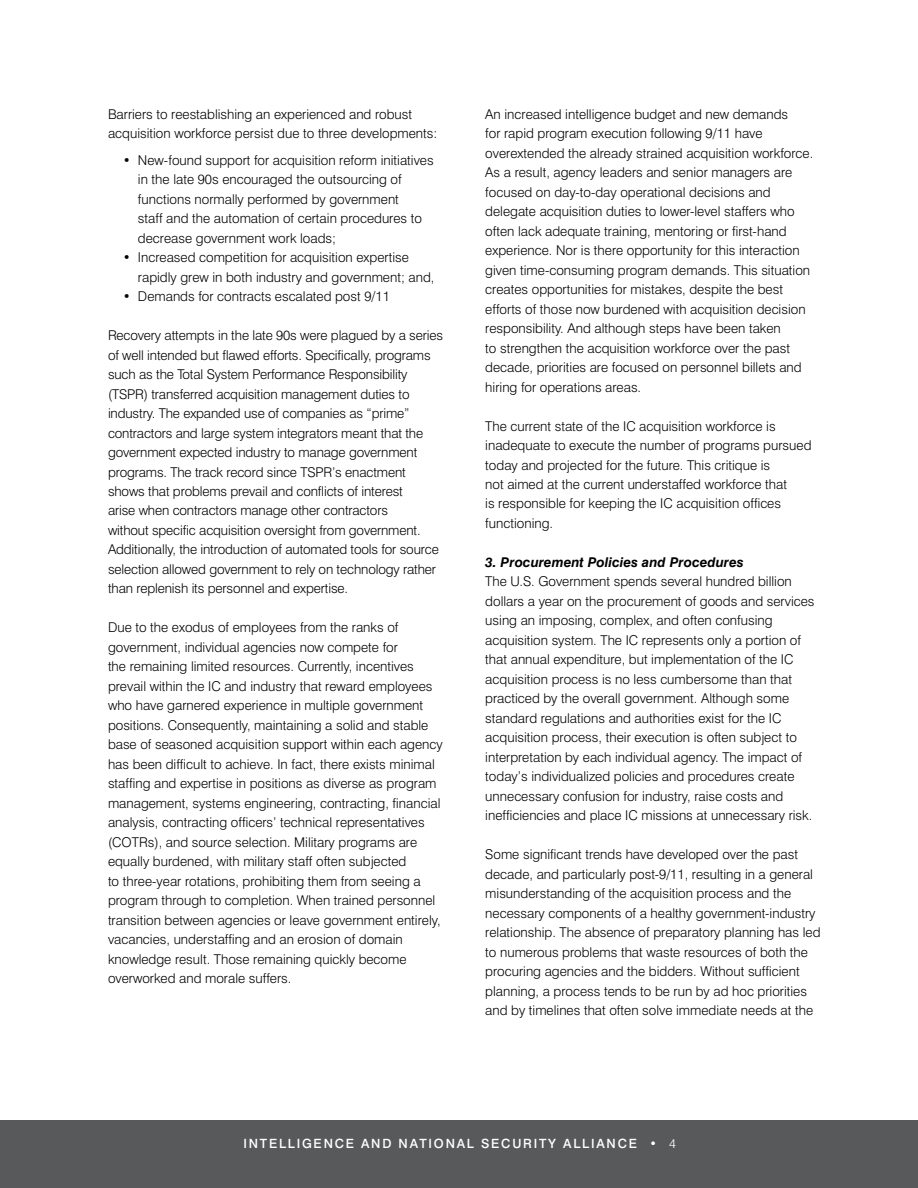
<style>
.page{position:relative;width:918px;height:1188px;background:#fff}
.page>*{position:absolute;margin:0;border:0;box-sizing:border-box;transform-origin:0 0}
.t1{font:300 13.5px/19.5px "Swiss 721 BT";color:#000}
.t2{font:italic 700 13.5px "Swiss 721 BT";color:#000}
.t3{font:500 12.75px "Swiss 721 BT";letter-spacing:.14em;color:#fff}
.s1{font-weight:300}
</style>
<div class="page">
<div style="left:0;top:1120px;width:918px;height:68px;background:#58595b"></div>
<p class="t1" style="left:108px;top:104px;width:331px">Barriers to reestablishing an experienced and robust acquisition workforce persist due to three developments:</p>
<p class="t1" style="left:138px;top:150px;width:297px;text-indent:-15px">• New-found support for acquisition reform initiatives in the late 90s encouraged the outsourcing of functions normally performed by government<br>staff and the automation of certain procedures to decrease government work loads;</p>
<p class="t1" style="left:138px;top:247px;width:298px;text-indent:-15px">• Increased competition for acquisition expertise rapidly grew in both industry and government; and,</p>
<p class="t1" style="left:123px;top:286px;width:268px">• Demands for contracts escalated post 9/11</p>
<p class="t1" style="left:108px;top:325px;width:337px">Recovery attempts in the late 90s were plagued by a series of well intended but flawed efforts. Specifically, programs such as the Total System Performance Responsibility (TSPR) transferred acquisition management duties to industry. The expanded use of companies as “prime” contractors and large system integrators meant that the government expected industry to manage government programs. The track record since TSPR’s enactment shows that problems prevail and conflicts of interest<br>arise when contractors manage other contractors<br>without specific acquisition oversight from government.<br>Additionally, the introduction of automated tools for source selection allowed government to rely on technology rather than replenish its personnel and expertise.</p>
<p class="t1" style="left:108px;top:618px;width:336px">Due to the exodus of employees from the ranks of government, individual agencies now compete for<br>the remaining limited resources. Currently, incentives prevail within the IC and industry that reward employees who have garnered experience in multiple government positions. Consequently, maintaining a solid and stable base of seasoned acquisition support within each agency has been difficult to achieve. In fact, there exists minimal staffing and expertise in positions as diverse as program management, systems engineering, contracting, financial analysis, contracting officers’ technical representatives (COTRs), and source selection. Military programs are equally burdened, with military staff often subjected<br>to three-year rotations, prohibiting them from seeing a program through to completion. When trained personnel transition between agencies or leave government entirely, vacancies, understaffing and an erosion of domain knowledge result. Those remaining quickly become overworked and morale suffers.</p>
<p class="t1" style="left:485px;top:104px;width:329px">An increased intelligence budget and new demands<br>for rapid program execution following 9/11 have overextended the already strained acquisition workforce.<br>As a result, agency leaders and senior managers are focused on day-to-day operational decisions and delegate acquisition duties to lower-level staffers who often lack adequate training, mentoring or first-hand experience. Nor is there opportunity for this interaction given time-consuming program demands. This situation creates opportunities for mistakes, despite the best efforts of those now burdened with acquisition decision responsibility. And although steps have been taken<br>to strengthen the acquisition workforce over the past decade, priorities are focused on personnel billets and hiring for operations areas.</p>
<p class="t1" style="left:485px;top:416px;width:328px">The current state of the IC acquisition workforce is inadequate to execute the number of programs pursued today and projected for the future. This critique is<br>not aimed at the current understaffed workforce that<br>is responsible for keeping the IC acquisition offices functioning.</p>
<p class="t2" style="left:485px;top:554px;width:260px">3. Procurement Policies and Procedures</p>
<p class="t1" style="left:485px;top:572px;width:331px">The U.S. Government spends several hundred billion dollars a year on the procurement of goods and services using an imposing, complex, and often confusing acquisition system. The IC represents only a portion of that annual expenditure, but implementation of the IC acquisition process is no less cumbersome than that practiced by the overall government. Although some standard regulations and authorities exist for the IC acquisition process, their execution is often subject to interpretation by each individual agency. The impact of today’s individualized policies and procedures create unnecessary confusion for industry, raise costs and inefficiencies and place IC missions at unnecessary risk.</p>
<p class="t1" style="left:485px;top:845px;width:337px">Some significant trends have developed over the past decade, and particularly post-9/11, resulting in a general misunderstanding of the acquisition process and the necessary components of a healthy government-industry relationship. The absence of preparatory planning has led to numerous problems that waste resources of both the procuring agencies and the bidders. Without sufficient planning, a process tends to be run by ad hoc priorities and by timelines that often solve immediate needs at the</p>
<p class="t3" style="left:243px;top:1136px;width:16px">INTELLIGENCE</p>
<p class="t3" style="left:361px;top:1136px;width:59px">AN D NATIONAL</p>
<p class="t3" style="left:481px;top:1136px;width:21px">SECURIT</p>
<p class="t3" style="left:548px;top:1136px;width:35px">Y ALLIANCE</p>
<p class="t3" style="left:649px;top:1136px;width:28px">• <span class="s1">4</span></p>
</div>
